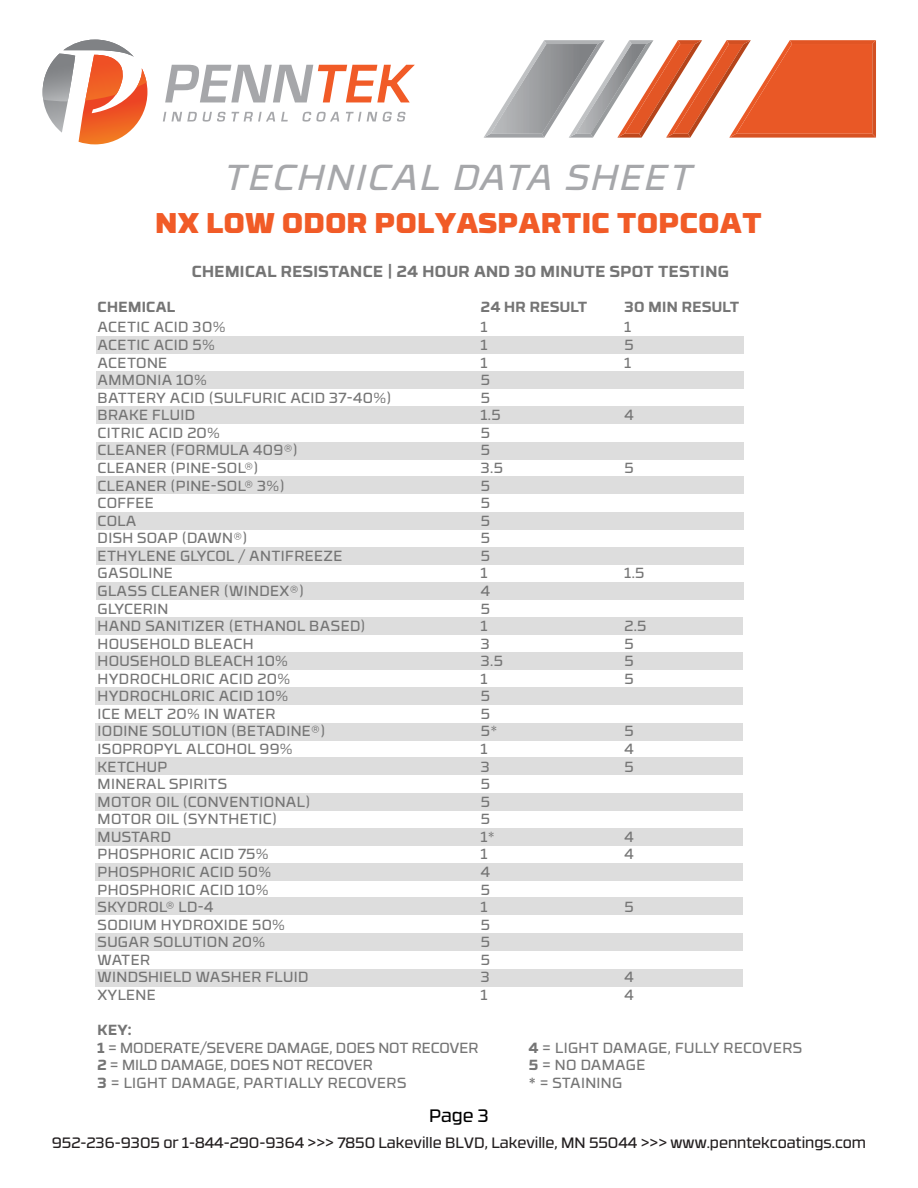
<style>
.page{position:relative;width:918px;height:1188px;background:#fff}
.page>*{position:absolute;margin:0;border:0;box-sizing:border-box;transform-origin:0 0}
.t1{font:italic 36px "RB No 3.1";letter-spacing:.07em;color:#a6a7aa}
.t2{font:900 28.5px "RB No 3.1";letter-spacing:.025em;color:#f15b27}
.t3{font:18px "RB No 3.1";color:#000}
.t4{font:700 15.9px "RB No 3.1";letter-spacing:.025em;color:#757575}
.t5{font:15px "RB No 3.1";color:#231f20}
.t6{font:14.7px "RB No 3.1";letter-spacing:.025em;color:#757575}
.t7{font:14.7px/17.5px "RB No 3.1";color:#757575}
.t8{font:700 14.7px "RB No 3.1";letter-spacing:.025em;color:#757575}
.s1{font-weight:700}
</style>
<div class="page">
<svg style="left:165px;top:65px;width:250px;height:37px"></svg>
<svg style="left:163px;top:112px;width:112px;height:10px"></svg>
<svg style="left:281px;top:112px;width:7px;height:10px"></svg>
<svg style="left:302px;top:112px;width:37px;height:10px"></svg>
<svg style="left:346px;top:112px;width:60px;height:10px"></svg>
<svg style="left:484px;top:40px;width:392px;height:98px"></svg>
<svg style="left:43px;top:40px;width:104px;height:104px"></svg>
<div style="left:95px;top:864px;width:648px;height:17px;background:#ddd"></div>
<div style="left:95px;top:828px;width:648px;height:18px;background:#ddd"></div>
<div style="left:95px;top:933px;width:648px;height:17px;background:#ddd"></div>
<div style="left:95px;top:969px;width:648px;height:17px;background:#ddd"></div>
<div style="left:95px;top:897px;width:648px;height:18px;background:#ddd"></div>
<div style="left:95px;top:793px;width:648px;height:18px;background:#ddd"></div>
<div style="left:95px;top:758px;width:648px;height:17px;background:#ddd"></div>
<div style="left:95px;top:723px;width:648px;height:18px;background:#ddd"></div>
<div style="left:95px;top:688px;width:648px;height:17px;background:#ddd"></div>
<div style="left:95px;top:653px;width:648px;height:17px;background:#ddd"></div>
<div style="left:95px;top:617px;width:648px;height:18px;background:#ddd"></div>
<div style="left:96px;top:582px;width:648px;height:18px;background:#ddd"></div>
<div style="left:96px;top:547px;width:648px;height:17px;background:#ddd"></div>
<div style="left:96px;top:512px;width:648px;height:17px;background:#ddd"></div>
<div style="left:96px;top:476px;width:648px;height:18px;background:#ddd"></div>
<div style="left:96px;top:442px;width:648px;height:18px;background:#ddd"></div>
<div style="left:96px;top:406px;width:648px;height:18px;background:#ddd"></div>
<div style="left:96px;top:371px;width:648px;height:18px;background:#ddd"></div>
<div style="left:96px;top:336px;width:648px;height:18px;background:#ddd"></div>
<h1 class="t1" style="left:225px;top:150px;width:470px">TECHNICAL DATA SHEET</h1>
<h2 class="t2" style="left:156px;top:199px;width:607px">NX LOW ODOR POLYASPARTIC TOPCOAT</h2>
<p class="t4" style="left:192px;top:259px;width:539px">CHEMICAL RESISTANCE | 24 HOUR AND 30 MINUTE SPOT TESTING</p>
<p class="t8" style="left:98px;top:295px;width:79px">CHEMICAL</p>
<p class="t8" style="left:481px;top:295px;width:108px">24 HR RESULT</p>
<p class="t8" style="left:625px;top:295px;width:116px">30 MIN RESULT</p>
<p class="t6" style="left:98px;top:316px;width:129px">ACETIC ACID 30%</p>
<p class="t6" style="left:481px;top:316px;width:8px">1</p>
<p class="t6" style="left:625px;top:316px;width:8px">1</p>
<p class="t6" style="left:98px;top:334px;width:119px">ACETIC ACID 5%</p>
<p class="t6" style="left:481px;top:334px;width:8px">1</p>
<p class="t6" style="left:625px;top:334px;width:11px">5</p>
<p class="t6" style="left:98px;top:351px;width:71px">ACETONE</p>
<p class="t6" style="left:481px;top:351px;width:8px">1</p>
<p class="t6" style="left:625px;top:351px;width:8px">1</p>
<p class="t6" style="left:98px;top:369px;width:111px">AMMONIA 10%</p>
<p class="t6" style="left:481px;top:369px;width:11px">5</p>
<p class="t6" style="left:98px;top:386px;width:295px">BATTERY ACID (SULFURIC ACID 37-40%)</p>
<p class="t6" style="left:481px;top:386px;width:11px">5</p>
<p class="t6" style="left:98px;top:404px;width:99px">BRAKE FLUID</p>
<p class="t6" style="left:481px;top:404px;width:21px">1.5</p>
<p class="t6" style="left:625px;top:404px;width:11px">4</p>
<p class="t6" style="left:98px;top:422px;width:124px">CITRIC ACID 20%</p>
<p class="t6" style="left:481px;top:422px;width:11px">5</p>
<p class="t6" style="left:98px;top:439px;width:202px">CLEANER (FORMULA 409®)</p>
<p class="t6" style="left:481px;top:439px;width:11px">5</p>
<p class="t6" style="left:98px;top:457px;width:162px">CLEANER (PINE-SOL®)</p>
<p class="t6" style="left:481px;top:457px;width:24px">3.5</p>
<p class="t6" style="left:625px;top:457px;width:11px">5</p>
<p class="t6" style="left:98px;top:474px;width:189px">CLEANER (PINE-SOL® 3%)</p>
<p class="t6" style="left:481px;top:474px;width:11px">5</p>
<p class="t6" style="left:98px;top:492px;width:58px">COFFEE</p>
<p class="t6" style="left:481px;top:492px;width:11px">5</p>
<p class="t6" style="left:98px;top:509px;width:40px">COLA</p>
<p class="t6" style="left:481px;top:509px;width:11px">5</p>
<p class="t6" style="left:98px;top:527px;width:151px">DISH SOAP (DAWN®)</p>
<p class="t6" style="left:481px;top:527px;width:11px">5</p>
<p class="t6" style="left:98px;top:545px;width:246px">ETHYLENE GLYCOL / ANTIFREEZE</p>
<p class="t6" style="left:481px;top:545px;width:11px">5</p>
<p class="t6" style="left:98px;top:562px;width:77px">GASOLINE</p>
<p class="t6" style="left:481px;top:562px;width:8px">1</p>
<p class="t6" style="left:625px;top:562px;width:21px">1.5</p>
<p class="t6" style="left:98px;top:580px;width:208px">GLASS CLEANER (WINDEX®)</p>
<p class="t6" style="left:481px;top:580px;width:11px">4</p>
<p class="t6" style="left:98px;top:597px;width:72px">GLYCERIN</p>
<p class="t6" style="left:481px;top:597px;width:11px">5</p>
<p class="t6" style="left:98px;top:615px;width:269px">HAND SANITIZER (ETHANOL BASED)</p>
<p class="t6" style="left:481px;top:615px;width:8px">1</p>
<p class="t6" style="left:625px;top:615px;width:23px">2.5</p>
<p class="t6" style="left:98px;top:632px;width:157px">HOUSEHOLD BLEACH</p>
<p class="t6" style="left:481px;top:632px;width:11px">3</p>
<p class="t6" style="left:625px;top:632px;width:11px">5</p>
<p class="t6" style="left:98px;top:650px;width:192px">HOUSEHOLD BLEACH 10%</p>
<p class="t6" style="left:481px;top:650px;width:24px">3.5</p>
<p class="t6" style="left:625px;top:650px;width:11px">5</p>
<p class="t6" style="left:98px;top:667px;width:194px">HYDROCHLORIC ACID 20%</p>
<p class="t6" style="left:481px;top:667px;width:8px">1</p>
<p class="t6" style="left:625px;top:667px;width:11px">5</p>
<p class="t6" style="left:98px;top:685px;width:192px">HYDROCHLORIC ACID 10%</p>
<p class="t6" style="left:481px;top:685px;width:11px">5</p>
<p class="t6" style="left:98px;top:703px;width:180px">ICE MELT 20% IN WATER</p>
<p class="t6" style="left:481px;top:703px;width:11px">5</p>
<p class="t6" style="left:98px;top:720px;width:229px">IODINE SOLUTION (BETADINE®)</p>
<p class="t6" style="left:481px;top:720px;width:18px">5*</p>
<p class="t6" style="left:625px;top:720px;width:11px">5</p>
<p class="t6" style="left:98px;top:738px;width:197px">ISOPROPYL ALCOHOL 99%</p>
<p class="t6" style="left:481px;top:738px;width:8px">1</p>
<p class="t6" style="left:625px;top:738px;width:11px">4</p>
<p class="t6" style="left:98px;top:755px;width:71px">KETCHUP</p>
<p class="t6" style="left:481px;top:755px;width:11px">3</p>
<p class="t6" style="left:625px;top:755px;width:11px">5</p>
<p class="t6" style="left:98px;top:773px;width:131px">MINERAL SPIRITS</p>
<p class="t6" style="left:481px;top:773px;width:11px">5</p>
<p class="t6" style="left:98px;top:790px;width:214px">MOTOR OIL (CONVENTIONAL)</p>
<p class="t6" style="left:481px;top:790px;width:11px">5</p>
<p class="t6" style="left:98px;top:808px;width:181px">MOTOR OIL (SYNTHETIC)</p>
<p class="t6" style="left:481px;top:808px;width:11px">5</p>
<p class="t6" style="left:98px;top:826px;width:75px">MUSTARD</p>
<p class="t6" style="left:481px;top:826px;width:16px">1*</p>
<p class="t6" style="left:625px;top:826px;width:11px">4</p>
<p class="t6" style="left:98px;top:843px;width:172px">PHOSPHORIC ACID 75%</p>
<p class="t6" style="left:481px;top:843px;width:8px">1</p>
<p class="t6" style="left:625px;top:843px;width:11px">4</p>
<p class="t6" style="left:98px;top:861px;width:175px">PHOSPHORIC ACID 50%</p>
<p class="t6" style="left:481px;top:861px;width:11px">4</p>
<p class="t6" style="left:98px;top:878px;width:173px">PHOSPHORIC ACID 10%</p>
<p class="t6" style="left:481px;top:878px;width:11px">5</p>
<p class="t6" style="left:98px;top:896px;width:117px">SKYDROL® LD-4</p>
<p class="t6" style="left:481px;top:896px;width:8px">1</p>
<p class="t6" style="left:625px;top:896px;width:11px">5</p>
<p class="t6" style="left:98px;top:913px;width:189px">SODIUM HYDROXIDE 50%</p>
<p class="t6" style="left:481px;top:913px;width:11px">5</p>
<p class="t6" style="left:98px;top:931px;width:169px">SUGAR SOLUTION 20%</p>
<p class="t6" style="left:481px;top:931px;width:11px">5</p>
<p class="t6" style="left:98px;top:948px;width:54px">WATER</p>
<p class="t6" style="left:481px;top:948px;width:11px">5</p>
<p class="t6" style="left:98px;top:966px;width:212px">WINDSHIELD WASHER FLUID</p>
<p class="t6" style="left:481px;top:966px;width:11px">3</p>
<p class="t6" style="left:625px;top:966px;width:11px">4</p>
<p class="t6" style="left:98px;top:984px;width:60px">XYLENE</p>
<p class="t6" style="left:481px;top:984px;width:8px">1</p>
<p class="t6" style="left:625px;top:984px;width:11px">4</p>
<p class="t7" style="left:98px;top:1020px;width:383px"><span class="s1">KEY:<br>1</span> = MODERATE/SEVERE DAMAGE, DOES NOT RECOVER</p>
<p class="t6" style="left:529px;top:1036px;width:275px"><span class="s1">4</span> = LIGHT DAMAGE, FULLY RECOVERS</p>
<p class="t7" style="left:98px;top:1055px;width:277px"><span class="s1">2</span> = MILD DAMAGE, DOES NOT RECOVER</p>
<p class="t6" style="left:529px;top:1054px;width:118px"><span class="s1">5</span> = NO DAMAGE</p>
<p class="t6" style="left:98px;top:1071px;width:310px"><span class="s1">3</span> = LIGHT DAMAGE, PARTIALLY RECOVERS</p>
<p class="t6" style="left:529px;top:1071px;width:95px"><span class="s1">*</span> = STAINING</p>
<p class="t3" style="left:429px;top:1102px;width:61px">Page 3</p>
<p class="t5" style="left:52px;top:1131px;width:816px">952-236-9305 or 1-844-290-9364 &gt;&gt;&gt; 7850 Lakeville BLVD, Lakeville, MN 55044 &gt;&gt;&gt; www.penntekcoatings.com</p>
</div>
